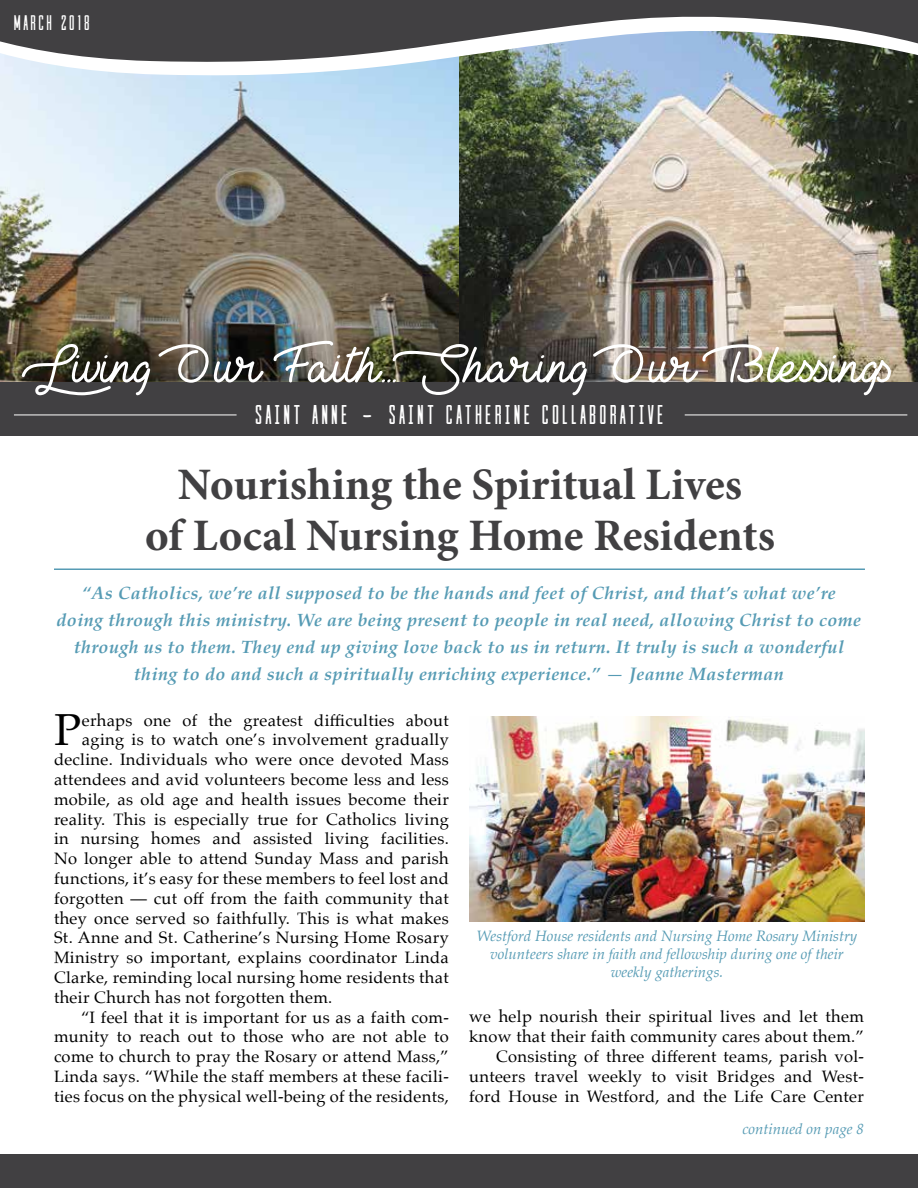
<style>
.page{position:relative;width:918px;height:1188px;background:#fff}
.page>*{position:absolute;margin:0;border:0;box-sizing:border-box;transform-origin:0 0}
.t1{font:51px "Lieto Me";color:#fff}
.t2{font:700 45px/51px "Minion Pro";color:#414042;text-align:center}
.t3{font:44.85px "Palatino";color:#000}
.t4{font:condensed 27px "Cast Iron";letter-spacing:.12em;color:#fff}
.t5{font:condensed 21px "Cast Iron";letter-spacing:.12em;color:#fff}
.t6{font:italic 700 18px/27px "Palatino";letter-spacing:.02em;color:#569bb4;text-align:center}
.t7{font:16.5px/19.8px "Palatino";letter-spacing:.02em;color:#000;text-align:right}
.t8{font:italic 15px/18px "Palatino";color:#569bb4;text-align:center}
.s1{font-family:"Lieto Me";font-stretch:normal;font-size:33px}
</style>
<div class="page">
<img style="left:459px;top:86px;width:459px;height:296px">
<img style="left:0;top:86px;width:459px;height:296px">
<img style="left:0;top:73px;width:918px;height:13px">
<svg style="left:0;top:0;width:918px;height:73px;fill:#414042"></svg>
<div style="left:0;top:382px;width:918px;height:54px;background:#414042"></div>
<div style="left:0;top:1154px;width:918px;height:34px;background:#414042"></div>
<hr style="left:14px;top:415px;width:223px;height:1px;background:#fff">
<hr style="left:685px;top:415px;width:222px;height:1px;background:#fff">
<hr style="left:54px;top:568px;width:811px;height:2px;background:#569bb4">
<img style="left:469px;top:716px;width:396px;height:205px">
<p class="t5" style="left:14px;top:11px;width:77px">MARCH 2018</p>
<h1 class="t1" style="left:21px;top:335px;width:874px">Living Our Faith...Sharing Our Blessings</h1>
<h3 class="t4" style="left:255px;top:399px;width:410px">SAINT ANNE <span class="s1">-</span> SAINT CATHERINE COLLABORATIVE</h3>
<h2 class="t2" style="left:145px;top:459px;width:631px">Nourishing the Spiritual Lives<br>of Local Nursing Home Residents</h2>
<p class="t6" style="left:57px;top:579px;width:806px">“As Catholics, we’re all supposed to be the hands and feet of Christ, and that’s what we’re<br>doing through this ministry. We are being present to people in real need, allowing Christ to come through us to them. They end up giving love back to us in return. It truly is such a wonderful thing to do and such a spiritually enriching experience.” — Jeanne Masterman</p>
<h3 class="t3" style="left:54px;top:693px;width:29px">P</h3>
<p class="t7" style="left:82px;top:710px;width:368px">erhaps one of the greatest difficulties about</p>
<p class="t7" style="left:82px;top:730px;width:368px">aging is to watch one’s involvement gradually</p>
<p class="t7" style="left:54px;top:750px;width:396px">decline. Individuals who were once devoted Mass</p>
<p class="t7" style="left:54px;top:769px;width:396px">attendees and avid volunteers become less and less</p>
<p class="t7" style="left:54px;top:789px;width:396px">mobile, as old age and health issues become their</p>
<p class="t7" style="left:54px;top:809px;width:396px">reality. This is especially true for Catholics living</p>
<p class="t7" style="left:54px;top:829px;width:396px">in nursing homes and assisted living facilities.</p>
<p class="t7" style="left:54px;top:849px;width:396px">No longer able to attend Sunday Mass and parish</p>
<p class="t7" style="left:54px;top:868px;width:396px">functions, it’s easy for these members to feel lost and</p>
<p class="t7" style="left:54px;top:888px;width:396px">forgotten — cut off from the faith community that</p>
<p class="t7" style="left:54px;top:908px;width:396px">they once served so faithfully. This is what makes</p>
<p class="t7" style="left:54px;top:928px;width:396px">St. Anne and St. Catherine’s Nursing Home Rosary</p>
<p class="t7" style="left:54px;top:948px;width:396px">Ministry so important, explains coordinator Linda</p>
<p class="t7" style="left:54px;top:967px;width:396px">Clarke, reminding local nursing home residents that</p>
<p class="t7" style="left:54px;top:987px;width:280px">their Church has not forgotten them.</p>
<p class="t7" style="left:81px;top:1007px;width:369px">“I feel that it is important for us as a faith com-</p>
<p class="t7" style="left:54px;top:1027px;width:396px">munity to reach out to those who are not able to</p>
<p class="t7" style="left:54px;top:1047px;width:396px">come to church to pray the Rosary or attend Mass,”</p>
<p class="t7" style="left:54px;top:1066px;width:396px">Linda says. “While the staff members at these facili-</p>
<p class="t7" style="left:54px;top:1086px;width:396px">ties focus on the physical well-being of the residents,</p>
<p class="t8" style="left:477px;top:926px;width:382px">Westford House residents and Nursing Home Rosary Ministry volunteers share in faith and fellowship during one of their weekly gatherings.</p>
<p class="t7" style="left:469px;top:1007px;width:396px">we help nourish their spiritual lives and let them know that their faith community cares about them.” Consisting of three different teams, parish vol&shy;unteers travel weekly to visit Bridges and West&shy;ford House in Westford, and the Life Care Center</p>
<p class="t8" style="left:742px;top:1119px;width:123px">continued on page 8</p>
</div>
